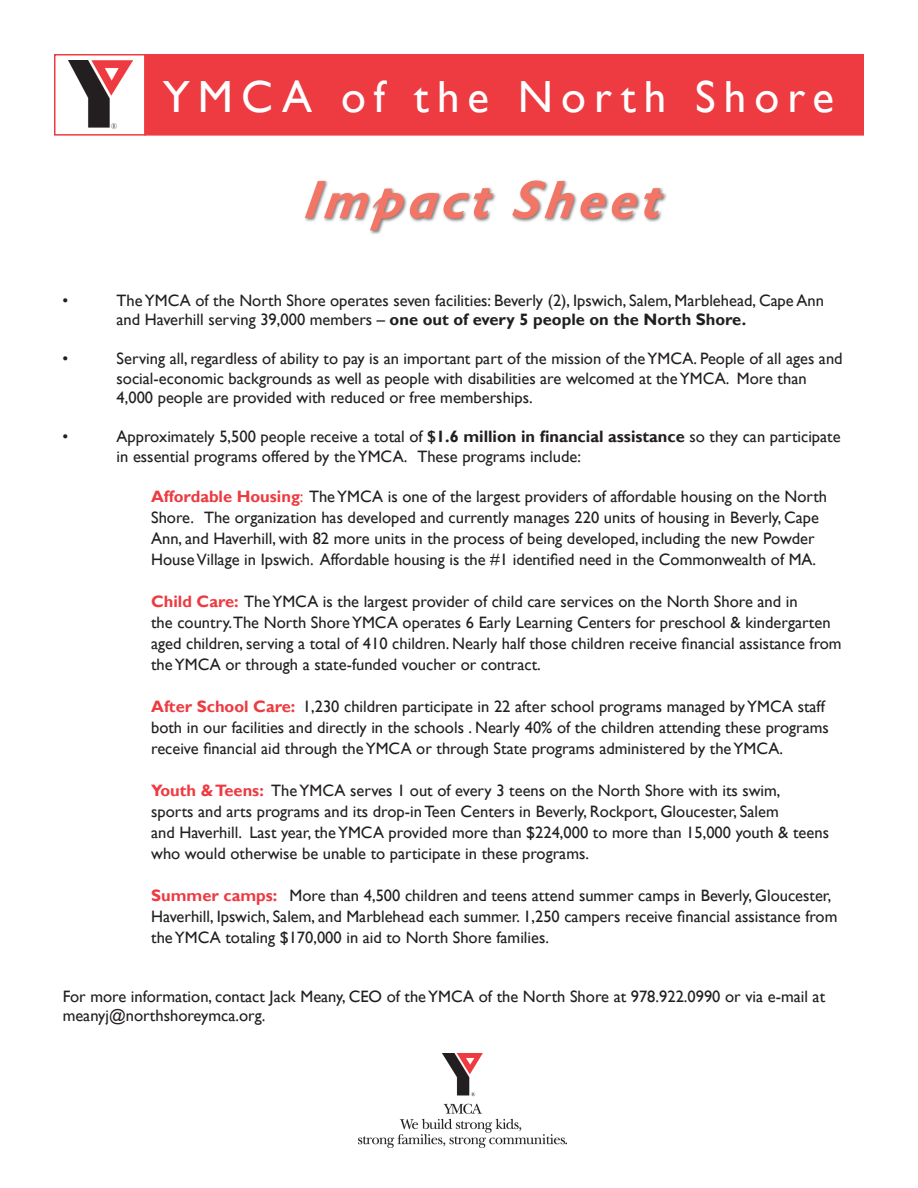
<style>
.page{position:relative;width:918px;height:1188px;background:#fff}
.page>*{position:absolute;margin:0;border:0;box-sizing:border-box;transform-origin:0 0}
.t1{font:italic 700 54px "Gill Sans";color:#f27566}
.t2{font:45px "Gill Sans";letter-spacing:.18em;color:#fff}
.t3{font:16.5px/21px "Gill Sans";color:#231f20}
.s1{font-weight:700}
.s2{font-weight:700;color:#ee3a41}
.s3{color:#ee3a41}
</style>
<div class="page">
<img style="left:68px;top:60px;width:64px;height:68px">
<div style="left:144px;top:54px;width:720px;height:82px;background:#ee3a41;border:2px solid #ee3a41"></div>
<div style="left:303px;top:179px;width:615px;height:84px;background:#231f20;opacity:.6"></div>
<div style="left:54px;top:54px;width:92px;height:82px;border:2px solid #ee3a41"></div>
<img style="left:358px;top:1054px;width:208px;height:93px">
<h2 class="t2" style="left:163px;top:71px;width:673px">YMCA of the North Shore</h2>
<h1 class="t1" style="left:302px;top:168px;width:372px">Impact Sheet</h1>
<p class="t3" style="left:63px;top:290px;width:7px">•</p>
<p class="t3" style="left:117px;top:291px;width:709px;line-height:19.5px">TheYMCA of the North Shore operates seven facilities: Beverly (2), Ipswich, Salem, Marblehead, Cape Ann and Haverhill serving 39,000 members – <span class="s1">one out of every 5 people on the North Shore.</span></p>
<p class="t3" style="left:63px;top:348px;width:7px">•</p>
<p class="t3" style="left:117px;top:349px;width:728px;line-height:19.5px">Serving all, regardless of ability to pay is an important part of the mission of theYMCA. People of all ages and social-economic backgrounds as well as people with disabilities are welcomed at theYMCA. More than<br>4,000 people are provided with reduced or free memberships.</p>
<p class="t3" style="left:63px;top:426px;width:7px">•</p>
<p class="t3" style="left:117px;top:427px;width:726px;line-height:19.5px">Approximately 5,500 people receive a total of <span class="s1">$1.6 million in financial assistance</span> so they can participate in essential programs offered by theYMCA. These programs include:</p>
<p class="t3" style="left:151px;top:486px;width:678px"><span class="s2">Affordable Housing</span><span class="s3">:</span> TheYMCA is one of the largest providers of affordable housing on the North Shore. The organization has developed and currently manages 220 units of housing in Beverly, Cape Ann, and Haverhill, with 82 more units in the process of being developed, including the new Powder HouseVillage in Ipswich. Affordable housing is the #1 identified need in the Commonwealth of MA.</p>
<p class="t3" style="left:151px;top:591px;width:692px"><span class="s2">Child Care:</span> TheYMCA is the largest provider of child care services on the North Shore and in<br>the country.The North ShoreYMCA operates 6 Early Learning Centers for preschool &amp; kindergarten aged children, serving a total of 410 children. Nearly half those children receive financial assistance from theYMCA or through a state-funded voucher or contract.</p>
<p class="t3" style="left:151px;top:696px;width:679px"><span class="s2">After School Care:</span> 1,230 children participate in 22 after school programs managed byYMCA staff both in our facilities and directly in the schools . Nearly 40% of the children attending these programs receive financial aid through theYMCA or through State programs administered by theYMCA.</p>
<p class="t3" style="left:151px;top:780px;width:679px"><span class="s2">Youth &amp; Teens:</span> TheYMCA serves 1 out of every 3 teens on the North Shore with its swim,<br>sports and arts programs and its drop-in Teen Centers in Beverly, Rockport, Gloucester, Salem<br>and Haverhill. Last year, theYMCA provided more than $224,000 to more than 15,000 youth &amp; teens who would otherwise be unable to participate in these programs.</p>
<p class="t3" style="left:151px;top:885px;width:688px"><span class="s2">Summer camps:</span> More than 4,500 children and teens attend summer camps in Beverly, Gloucester,<br>Haverhill, Ipswich, Salem, and Marblehead each summer. 1,250 campers receive financial assistance from theYMCA totaling $170,000 in aid to North Shore families.</p>
<p class="t3" style="left:63px;top:987px;width:764px;line-height:19.5px">For more information, contact Jack Meany, CEO of theYMCA of the North Shore at 978.922.0990 or via e-mail at meanyj@northshoreymca.org.</p>
</div>
